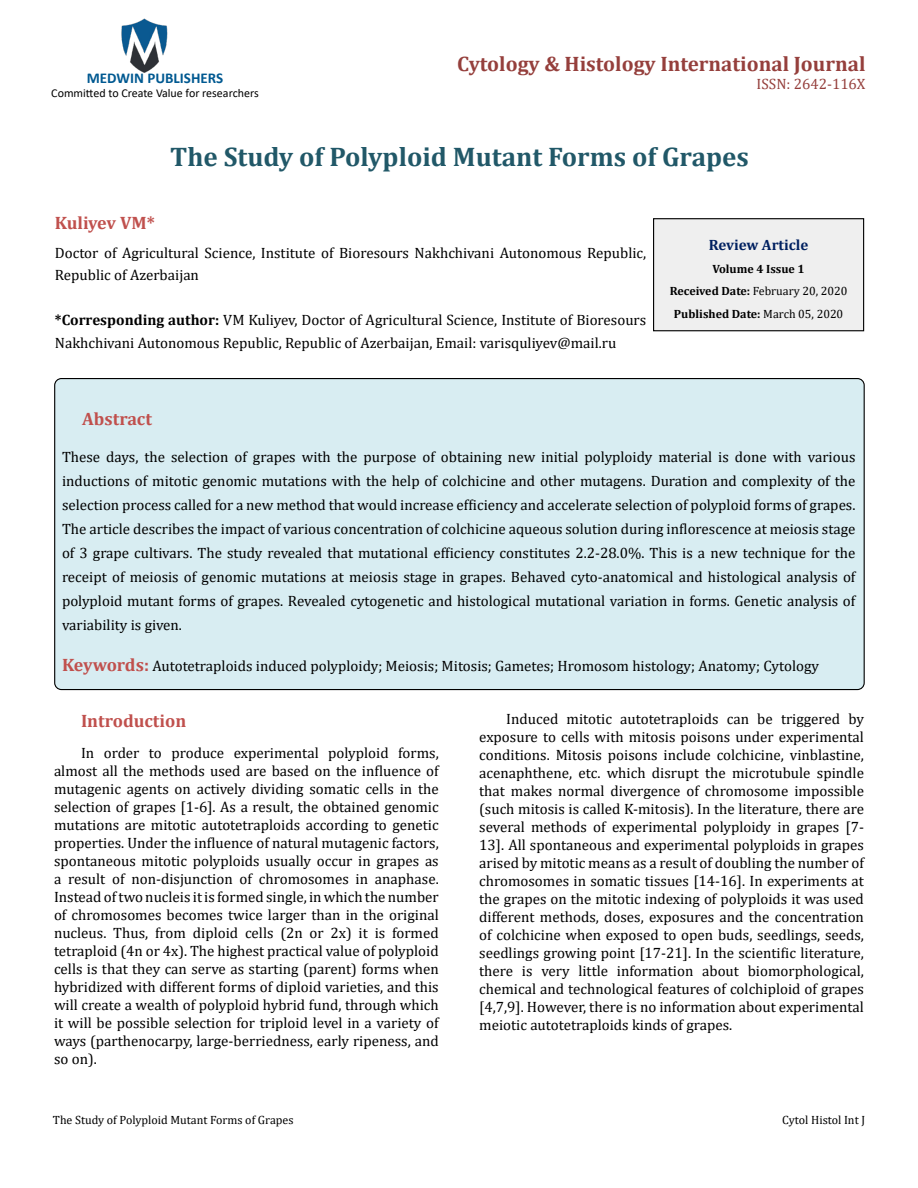
<style>
.page{position:relative;width:918px;height:1188px;background:#fff}
.page>*{position:absolute;margin:0;border:0;box-sizing:border-box;transform-origin:0 0}
.t1{font:700 27px "Cambria";color:#215868}
.t2{font:700 21px "Cambria";color:#953f3c}
.t3{font:700 18px "Cambria";color:#c0504d}
.t4{font:15px/18px "Cambria";color:#000;text-align:justify}
.t5{font:700 15px "Calibri";color:#005991}
.t6{font:15px "Cambria";color:#953f3c}
.t7{font:700 15px "Cambria";color:#002060}
.t8{font:700 12px/22.5px "Cambria";color:#000;text-align:center}
.t9{font:12px "Cambria";color:#000}
.t10{font:12px "Calibri";color:#000}
.s1{font-weight:700}
.s2{font-weight:400}
.s3{font-weight:700;font-size:18px;color:#c0504d}
</style>
<div class="page">
<img style="left:121px;top:18px;width:47px;height:55px">
<div style="left:654px;top:219px;width:210px;height:112px;background:#efefef"></div>
<div style="left:653px;top:218px;width:211px;height:113px;border:1px solid #000"></div>
<div style="left:55px;top:379px;width:809px;height:311px;background:#d8edf2;border-radius:7px"></div>
<p class="t5" style="left:87px;top:67px;width:138px">MEDWIN PUBLISHERS</p>
<p class="t10" style="left:51px;top:85px;width:209px">Committed to Create Value for researchers</p>
<h2 class="t2" style="left:457px;top:49px;width:410px">Cytology &amp; Histology International Journal</h2>
<p class="t6" style="left:757px;top:75px;width:110px">ISSN: 2642-116X</p>
<h1 class="t1" style="left:170px;top:137px;width:580px">The Study of Polyploid Mutant Forms of Grapes</h1>
<p class="t3" style="left:55px;top:210px;width:101px">Kuliyev VM*</p>
<p class="t4" style="left:55px;top:241px;width:593px;line-height:22.5px">Doctor of Agricultural Science, Institute of Bioresours Nakhchivani Autonomous Republic,<br>Republic of Azerbaijan</p>
<p class="t4" style="left:55px;top:309px;width:593px;line-height:22.5px"><span class="s1">*Corresponding author:</span> VM Kuliyev, Doctor of Agricultural Science, Institute of Bioresours<br>Nakhchivani Autonomous Republic, Republic of Azerbaijan, Email: varisquliyev@mail.ru</p>
<p class="t7" style="left:709px;top:235px;width:101px">Review Article</p>
<p class="t8" style="left:670px;top:257px;width:179px">Volume 4 Issue 1<br>Received Date: <span class="s2">February 20, 2020<br></span>Published Date: <span class="s2">March 05, 2020</span></p>
<p class="t3" style="left:82px;top:406px;width:71px">Abstract</p>
<p class="t4" style="left:62px;top:445px;width:795px;line-height:24px">These days, the selection of grapes with the purpose of obtaining new initial polyploidy material is done with various inductions of mitotic genomic mutations with the help of colchicine and other mutagens. Duration and complexity of the selection process called for a new method that would increase efficiency and accelerate selection of polyploid forms of grapes.<br>The article describes the impact of various concentration of colchicine aqueous solution during inflorescence at meiosis stage of 3 grape cultivars. The study revealed that mutational efficiency constitutes 2.2-28.0%. This is a new technique for the receipt of meiosis of genomic mutations at meiosis stage in grapes. Behaved cyto-anatomical and histological analysis of polyploid mutant forms of grapes. Revealed cytogenetic and histological mutational variation in forms. Genetic analysis of variability is given.</p>
<p class="t4" style="left:62px;top:656px;width:759px"><span class="s3">Keywords:</span> Autotetraploids induced polyploidy; Meiosis; Mitosis; Gametes; Hromosom histology; Anatomy; Cytology</p>
<p class="t3" style="left:81px;top:708px;width:107px">Introduction</p>
<p class="t4" style="left:54px;top:744px;width:386px;text-indent:27px">In order to produce experimental polyploid forms, almost all the methods used are based on the influence of mutagenic agents on actively dividing somatic cells in the selection of grapes [1-6]. As a result, the obtained genomic mutations are mitotic autotetraploids according to genetic properties. Under the influence of natural mutagenic factors, spontaneous mitotic polyploids usually occur in grapes as a result of non-disjunction of chromosomes in anaphase.<br>Instead of two nucleis it is formed single, in which the number of chromosomes becomes twice larger than in the original nucleus. Thus, from diploid cells (2n or 2x) it is formed tetraploid (4n or 4x). The highest practical value of polyploid cells is that they can serve as starting (parent) forms when hybridized with different forms of diploid varieties, and this will create a wealth of polyploid hybrid fund, through which it will be possible selection for triploid level in a variety of ways (parthenocarpy, large-berriedness, early ripeness, and so on).</p>
<p class="t4" style="left:479px;top:710px;width:386px;text-indent:27px">Induced mitotic autotetraploids can be triggered by exposure to cells with mitosis poisons under experimental conditions. Mitosis poisons include colchicine, vinblastine, acenaphthene, etc. which disrupt the microtubule spindle that makes normal divergence of chromosome impossible (such mitosis is called K-mitosis). In the literature, there are several methods of experimental polyploidy in grapes [7- 13]. All spontaneous and experimental polyploids in grapes arised by mitotic means as a result of doubling the number of chromosomes in somatic tissues [14-16]. In experiments at the grapes on the mitotic indexing of polyploids it was used different methods, doses, exposures and the concentration of colchicine when exposed to open buds, seedlings, seeds, seedlings growing point [17-21]. In the scientific literature, there is very little information about biomorphological, chemical and technological features of colchiploid of grapes [4,7,9]. However, there is no information about experimental meiotic autotetraploids kinds of grapes.</p>
<p class="t9" style="left:53px;top:1113px;width:242px">The Study of Polyploid Mutant Forms of Grapes</p>
<p class="t9" style="left:782px;top:1113px;width:84px">Cytol Histol Int J</p>
</div>
